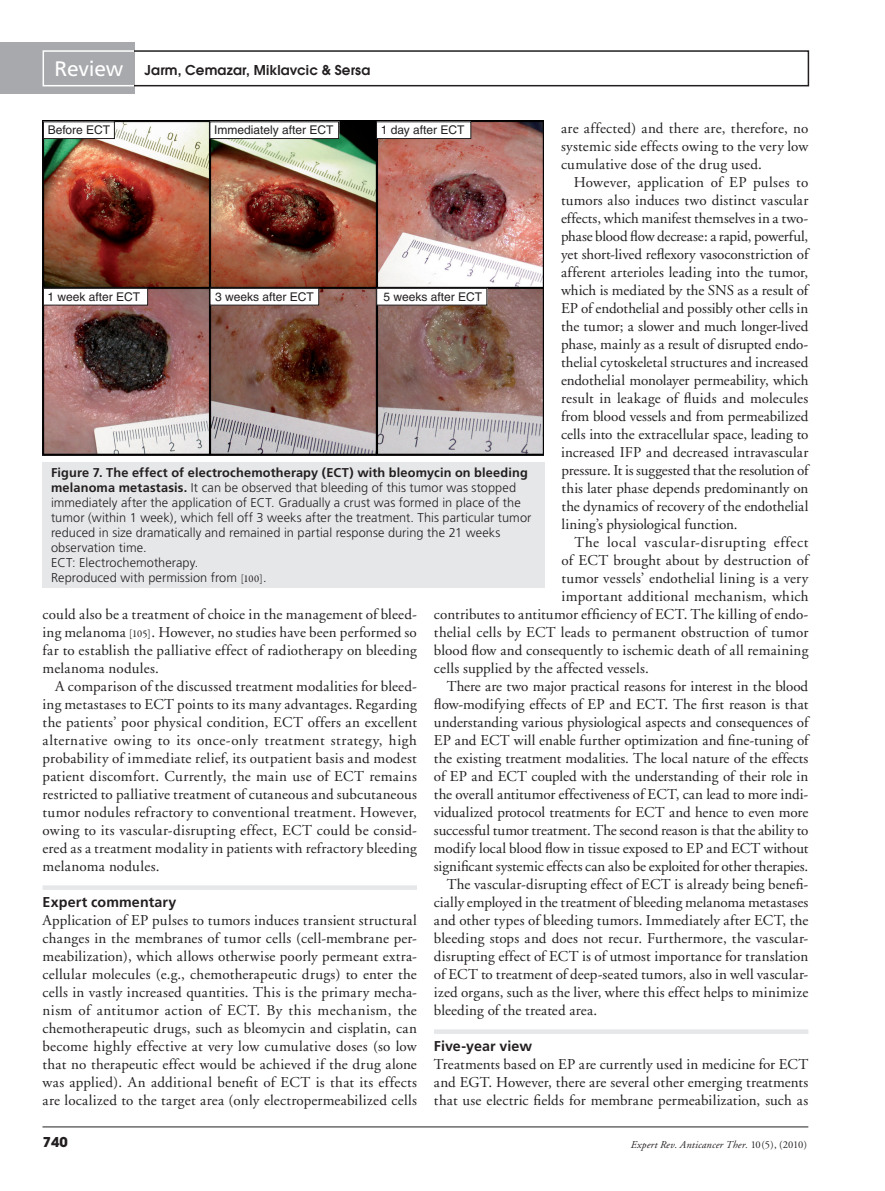
<style>
.page{position:relative;width:885px;height:1191px;background:#fff}
.page>*{position:absolute;margin:0;border:0;box-sizing:border-box;transform-origin:0 0}
.t1{font:21px "Frutiger";letter-spacing:-.01em;color:#fff}
.bodyindent{font:15px/18px "Adobe Garamond";letter-spacing:.01em;color:#231f20;text-align:justify}
.bodyfirst{font:15px/18px "Adobe Garamond";letter-spacing:.015em;color:#231f20;text-align:justify}
.bodyindent-2{font:15px "Adobe Garamond";letter-spacing:.045em;color:#231f20}
.crosshead1{font:700 14.25px "Frutiger";letter-spacing:.005em;color:#231f20}
.t2{font:600 13.5px "Avant Garde";letter-spacing:.01em;color:#231f20}
.t3{font:700 13.5px "Avant Garde";color:#231f20}
.figurecaption{font:300 12.75px/15px "Frutiger";letter-spacing:.005em;color:#231f20}
.t4{font:12px "Helvetica";color:#231f20}
.t5{font:italic 10.5px "Adobe Garamond";letter-spacing:.02em;color:#231f20}
.s1{font-weight:700}
.s2{font-family:"Garamond Premr Pro";font-weight:400;font-size:10.5px}
.s3{font-family:"Garamond Premr Pro";font-size:10.5px}
.s4{font-style:normal}
</style>
<div class="page">
<hr style="left:42px;top:1126px;width:766px;height:1px;background:#231f20">
<div style="left:0;top:43px;width:134px;height:51px;background:#a8a9ad"></div>
<div style="left:43px;top:50px;width:92px;height:36px;background:#a8a9ad;border:2px solid #fff"></div>
<div style="left:133px;top:50px;width:676px;height:36px;border:2px solid #231f20"></div>
<img style="left:43px;top:121px;width:501px;height:335px">
<div style="left:43px;top:122px;width:71px;height:16px;background:#fff"></div>
<div style="left:43px;top:121px;width:72px;height:18px;border:1px solid #231f20"></div>
<div style="left:43px;top:288px;width:105px;height:17px;background:#fff"></div>
<div style="left:43px;top:288px;width:105px;height:17px;border:1px solid #231f20"></div>
<div style="left:210px;top:288px;width:109px;height:17px;background:#fff;border:1px solid #231f20"></div>
<div style="left:376px;top:288px;width:111px;height:17px;background:#fff;border:1px solid #231f20"></div>
<div style="left:209px;top:121px;width:130px;height:18px;background:#fff;border:1px solid #231f20"></div>
<div style="left:376px;top:121px;width:95px;height:18px;background:#fff;border:1px solid #231f20"></div>
<div style="left:43px;top:885px;width:374px;height:5px;background:#e6e7e9"></div>
<div style="left:434px;top:1029px;width:374px;height:5px;background:#e6e7e9"></div>
<div style="left:43px;top:462px;width:501px;height:126px;background:#e6e7e9"></div>
<h1 class="t1" style="left:54px;top:56px;width:70px">Review</h1>
<p class="t2" style="left:145px;top:61px;width:227px">Jarm, Cemazar, Miklavcic &amp; Sersa</p>
<p class="bodyfirst" style="left:561px;top:119px;width:249px">are affected) and there are, therefore, no systemic side effects owing to the very low cumulative dose of the drug used.</p>
<p class="bodyindent" style="left:561px;top:173px;width:249px;text-indent:13px">However, application of EP pulses to tumors also induces two distinct vascular effects, which manifest themselves in a two&shy;phase blood flow decrease: a rapid, powerful, yet short-lived reflexory vasoconstriction of afferent arterioles leading into the tumor, which is mediated by the SNS as a result of EP of endothelial and possibly other cells in the tumor; a slower and much longer-lived phase, mainly as a result of disrupted endo&shy;thelial cytoskeletal structures and increased endothelial monolayer permeability, which result in leakage of fluids and molecules from blood vessels and from permeabilized cells into the extracellular space, leading to increased IFP and decreased intravascular pressure. It is suggested that the resolution of this later phase depends predominantly on the dynamics of recovery of the endothelial lining’s physiological function.</p>
<p class="bodyindent-2" style="left:574px;top:534px;width:235px">The local vascular-disrupting effect</p>
<p class="bodyindent" style="left:561px;top:551px;width:248px">of ECT brought about by destruction of</p>
<p class="bodyindent" style="left:561px;top:569px;width:248px">tumor vessels’ endothelial lining is a very</p>
<p class="bodyindent" style="left:561px;top:587px;width:248px">important additional mechanism, which</p>
<p class="bodyindent" style="left:434px;top:605px;width:376px">contributes to antitumor efficiency of ECT. The killing of endo-</p>
<p class="bodyindent" style="left:434px;top:623px;width:376px">thelial cells by ECT leads to permanent obstruction of tumor</p>
<p class="bodyindent" style="left:434px;top:641px;width:376px">blood flow and consequently to ischemic death of all remaining</p>
<p class="bodyindent" style="left:434px;top:659px;width:216px">cells supplied by the affected vessels.</p>
<p class="bodyindent" style="left:434px;top:677px;width:376px;text-indent:13px">There are two major practical reasons for interest in the blood flow-modifying effects of EP and ECT. The first reason is that understanding various physiological aspects and consequences of EP and ECT will enable further optimization and fine-tuning of the existing treatment modalities. The local nature of the effects of EP and ECT coupled with the understanding of their role in the overall antitumor effectiveness of ECT, can lead to more indi&shy;vidualized protocol treatments for ECT and hence to even more successful tumor treatment. The second reason is that the ability to modify local blood flow in tissue exposed to EP and ECT without significant systemic effects can also be exploited for other therapies.</p>
<p class="bodyindent" style="left:434px;top:875px;width:376px;text-indent:13px">The vascular-disrupting effect of ECT is already being benefi&shy;cially employed in the treatment of bleeding melanoma metastases and other types of bleeding tumors. Immediately after ECT, the bleeding stops and does not recur. Furthermore, the vascular&shy;disrupting effect of ECT is of utmost importance for translation of ECT to treatment of deep-seated tumors, also in well vascular&shy;ized organs, such as the liver, where this effect helps to minimize bleeding of the treated area.</p>
<p class="crosshead1" style="left:434px;top:1037px;width:100px">Five-year view</p>
<p class="bodyfirst" style="left:434px;top:1055px;width:376px">Treatments based on EP are currently used in medicine for ECT and EGT. However, there are several other emerging treatments that use electric fields for membrane permeabilization, such as</p>
<p class="t4" style="left:48px;top:123px;width:64px">Before ECT</p>
<p class="t4" style="left:214px;top:123px;width:121px">Immediately after ECT</p>
<p class="t4" style="left:381px;top:123px;width:85px">1 day after ECT</p>
<p class="t4" style="left:48px;top:289px;width:94px">1 week after ECT</p>
<p class="t4" style="left:215px;top:289px;width:100px">3 weeks after ECT</p>
<p class="t4" style="left:383px;top:289px;width:100px">5 weeks after ECT</p>
<p class="figurecaption" style="left:51px;top:465px;width:482px"><span class="s1">Figure 7. The effect of electrochemotherapy (ECT) with bleomycin on bleeding melanoma metastasis.</span> It can be observed that bleeding of this tumor was stopped immediately after the application of ECT. Gradually a crust was formed in place of the tumor (within 1 week), which fell off 3 weeks after the treatment. This particular tumor reduced in size dramatically and remained in partial response during the 21 weeks observation time.<br>ECT: Electrochemotherapy.<br>Reproduced with permission from <span class="s2">[100]</span>.</p>
<p class="bodyindent" style="left:43px;top:605px;width:376px">could also be a treatment of choice in the management of bleed&shy;ing melanoma <span class="s3">[105]</span>. However, no studies have been performed so far to establish the palliative effect of radiotherapy on bleeding melanoma nodules.</p>
<p class="bodyindent" style="left:43px;top:677px;width:376px;text-indent:13px">A comparison of the discussed treatment modalities for bleed&shy;ing metastases to ECT points to its many advantages. Regarding the patients’ poor physical condition, ECT offers an excellent alternative owing to its once-only treatment strategy, high probability of immediate relief, its outpatient basis and modest patient discomfort. Currently, the main use of ECT remains restricted to palliative treatment of cutaneous and subcutaneous tumor nodules refractory to conventional treatment. However, owing to its vascular-disrupting effect, ECT could be consid&shy;ered as a treatment modality in patients with refractory bleeding melanoma nodules.</p>
<p class="crosshead1" style="left:43px;top:893px;width:135px">Expert commentary</p>
<p class="bodyfirst" style="left:43px;top:911px;width:376px">Application of EP pulses to tumors induces transient structural changes in the membranes of tumor cells (cell-membrane per&shy;meabilization), which allows otherwise poorly permeant extra&shy;cellular molecules (e.g., chemotherapeutic drugs) to enter the cells in vastly increased quantities. This is the primary mecha&shy;nism of antitumor action of ECT. By this mechanism, the chemotherapeutic drugs, such as bleomycin and cisplatin, can become highly effective at very low cumulative doses (so low that no therapeutic effect would be achieved if the drug alone was applied). An additional benefit of ECT is that its effects are localized to the target area (only electropermeabilized cells</p>
<p class="t3" style="left:43px;top:1133px;width:27px">740</p>
<p class="t5" style="left:630px;top:1138px;width:178px">Expert Rev. Anticancer Ther. <span class="s4">10(5), (2010)</span></p>
</div>
